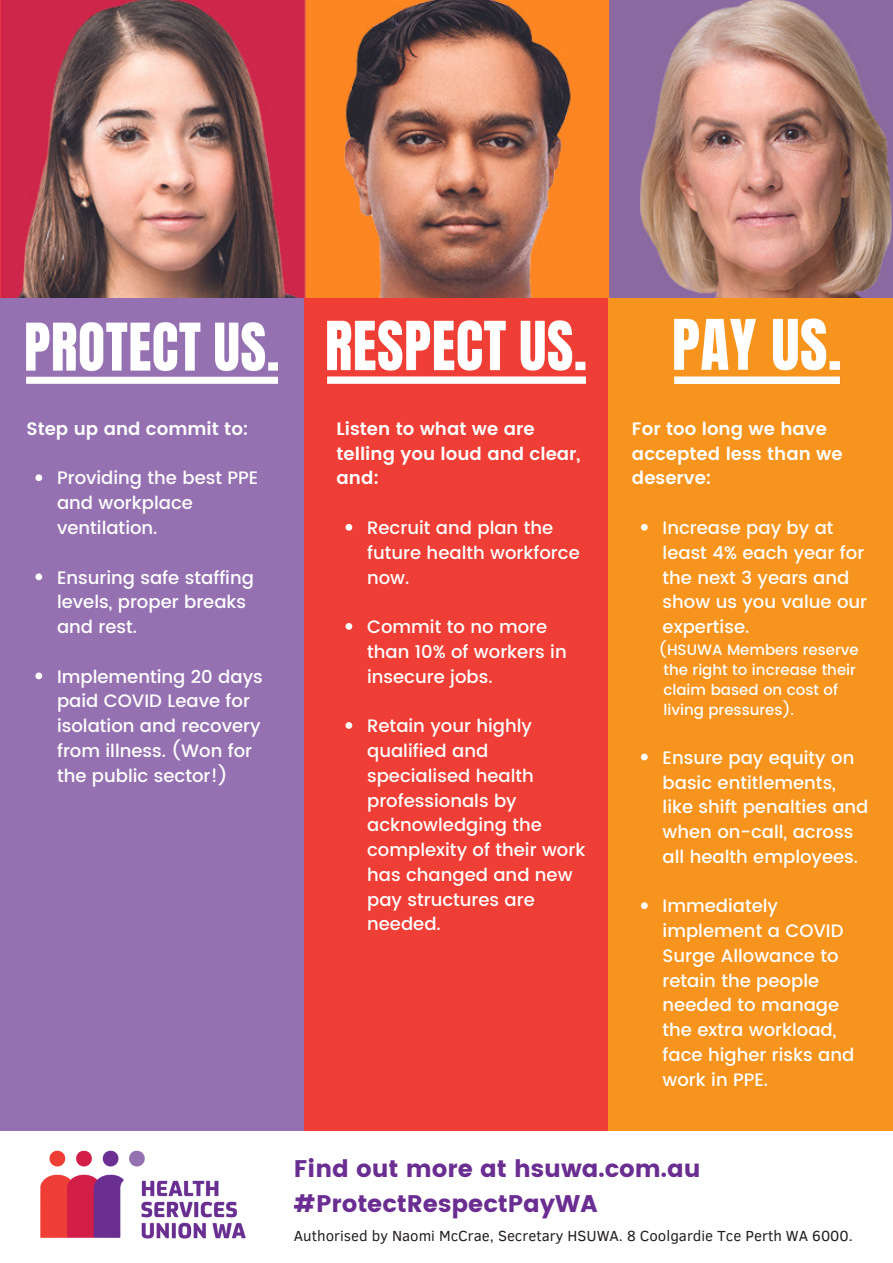
<style>
.page{position:relative;width:893px;height:1263px;background:#fff}
.page>*{position:absolute;margin:0;border:0;box-sizing:border-box;transform-origin:0 0}
.t1{font:24px/35px "Poppins";color:#6a2d91}
.t2{font:500 18px/24.8px "Poppins";color:#fff}
.t3{font:600 18px/24.8px "Poppins";color:#fff}
.t4{font:500 15px/20.2px "Poppins";color:#fff}
.t5{font:15px "Clear Sans";color:#231f20}
</style>
<div class="page">
<img style="left:0;top:0;width:893px;height:298px">
<div style="left:0;top:298px;width:304px;height:832px;background:#9571b2"></div>
<div style="left:304px;top:298px;width:304px;height:832px;background:#ef3e35"></div>
<div style="left:608px;top:298px;width:285px;height:832px;background:#f7941d"></div>
<img style="left:40px;top:1150px;width:206px;height:89px">
<img style="left:26px;top:322px;width:252px;height:62px">
<img style="left:327px;top:320px;width:258px;height:64px">
<img style="left:674px;top:318px;width:166px;height:65px">
<svg style="left:35px;top:474px;width:7px;height:7px"></svg>
<svg style="left:35px;top:573px;width:7px;height:7px"></svg>
<svg style="left:35px;top:672px;width:7px;height:7px"></svg>
<svg style="left:345px;top:524px;width:7px;height:7px"></svg>
<svg style="left:345px;top:623px;width:7px;height:7px"></svg>
<svg style="left:345px;top:722px;width:7px;height:7px"></svg>
<svg style="left:641px;top:524px;width:7px;height:7px"></svg>
<svg style="left:641px;top:754px;width:7px;height:6px"></svg>
<svg style="left:641px;top:902px;width:7px;height:7px"></svg>
<p class="t3" style="left:26px;top:417px;width:224px">Step up and commit to:</p>
<p class="t2" style="left:57px;top:466px;width:203px">Providing the best PPE and workplace ventilation.</p>
<p class="t2" style="left:57px;top:565px;width:198px">Ensuring safe staffing levels, proper breaks and rest.</p>
<p class="t2" style="left:57px;top:664px;width:207px">Implementing 20 days paid COVID Leave for isolation and recovery from illness. (Won for the public sector!)</p>
<p class="t3" style="left:336px;top:417px;width:245px">Listen to what we are telling you loud and clear, and:</p>
<p class="t2" style="left:367px;top:516px;width:214px">Recruit and plan the future health workforce now.</p>
<p class="t2" style="left:367px;top:615px;width:201px">Commit to no more than 10% of workers in insecure jobs.</p>
<p class="t2" style="left:367px;top:714px;width:220px">Retain your highly qualified and specialised health professionals by acknowledging the complexity of their work has changed and new pay structures are needed.</p>
<p class="t3" style="left:632px;top:417px;width:212px">For too long we have accepted less than we deserve:</p>
<p class="t2" style="left:663px;top:516px;width:206px">Increase pay by at least 4% each year for the next 3 years and show us you value our expertise.</p>
<p class="t4" style="left:663px;top:639px;width:197px;text-indent:-5px">(HSUWA Members reserve the right to increase their claim based on cost of living pressures).</p>
<p class="t2" style="left:663px;top:745px;width:207px">Ensure pay equity on basic entitlements, like shift penalties and when on-call, across all health employees.</p>
<p class="t2" style="left:663px;top:894px;width:193px">Immediately implement a COVID<br>Surge Allowance to retain the people needed to manage the extra workload, face higher risks and work in PPE.</p>
<p class="t1" style="left:294px;top:1151px;width:408px">Find out more at hsuwa.com.au #ProtectRespectPayWA</p>
<p class="t5" style="left:294px;top:1225px;width:560px">Authorised by Naomi McCrae, Secretary HSUWA. 8 Coolgardie Tce Perth WA 6000.</p>
</div>
